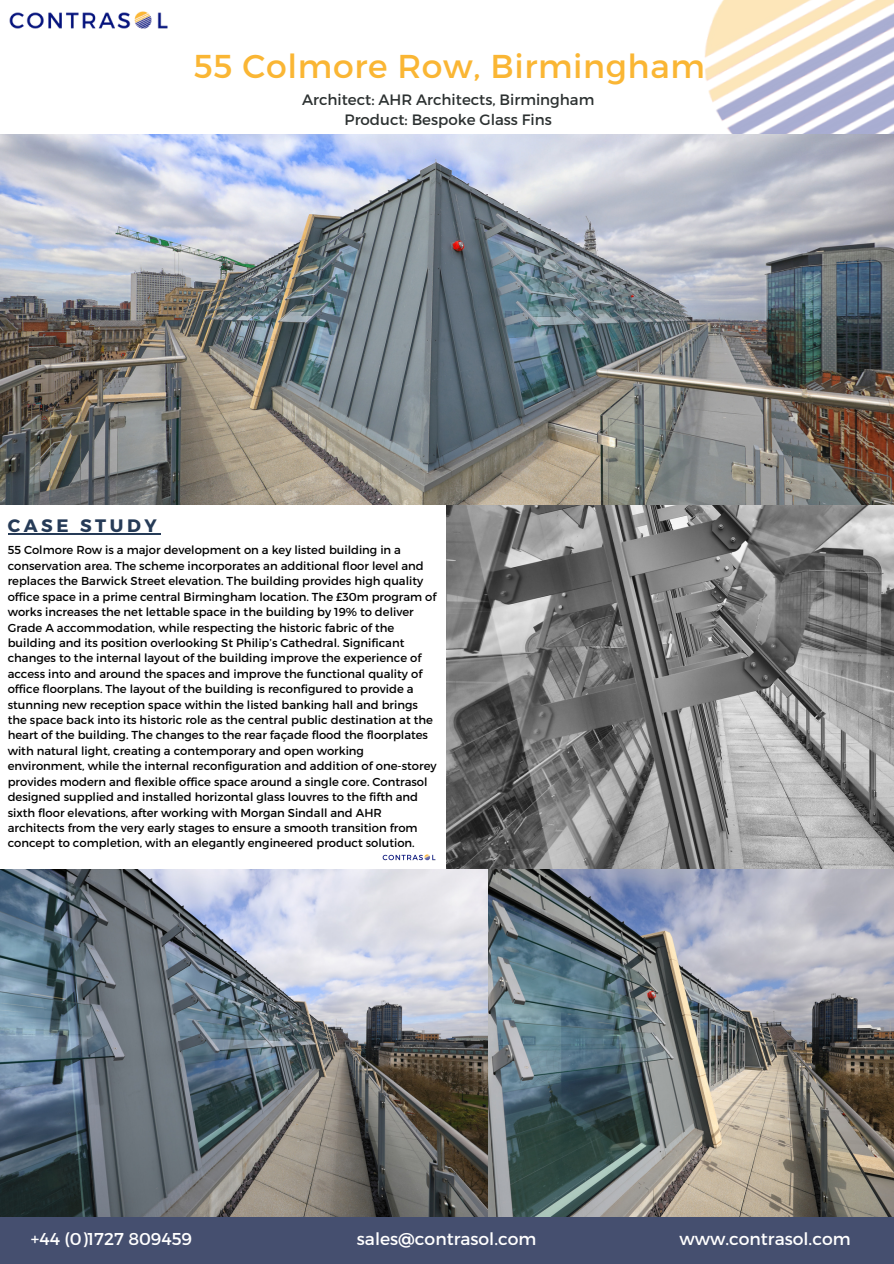
<style>
.page{position:relative;width:894px;height:1264px;background:#fff}
.page>*{position:absolute;margin:0;border:0;box-sizing:border-box;transform-origin:0 0}
.t1{font:33px "Montserrat";letter-spacing:.02em;color:#fab634}
.t2{font:700 18px "Montserrat";letter-spacing:.2em;color:#263b57}
.t3{font:17.1px "Montserrat";color:#fff}
.t4{font:15px "Montserrat";color:#2c3131}
.t5{font:11.55px/15.5px "Montserrat";color:#000}
</style>
<div class="page">
<img style="left:446px;top:505px;width:447px;height:364px">
<div style="left:0;top:1216px;width:893px;height:47px;background:#454f6f"></div>
<img style="left:9px;top:11px;width:159px;height:18px">
<img style="left:705px;top:0;width:188px;height:134px">
<img style="left:0;top:134px;width:893px;height:370px">
<img style="left:0;top:869px;width:893px;height:347px">
<img style="left:355px;top:841px;width:107px;height:32px">
<hr style="left:8px;top:533px;width:152px;height:1px;background:#263b57">
<p class="t1" style="left:194px;top:45px;width:512px">55 Colmore Row, Birmingham</p>
<p class="t4" style="left:302px;top:90px;width:294px">Architect: AHR Architects, Birmingham</p>
<p class="t4" style="left:344px;top:110px;width:209px">Product: Bespoke Glass Fins</p>
<p class="t2" style="left:8px;top:513px;width:151px">CASE STUDY</p>
<p class="t5" style="left:8px;top:542px;width:430px">55 Colmore Row is a major development on a key listed building in a conservation area. The scheme incorporates an additional floor level and replaces the Barwick Street elevation. The building provides high quality office space in a prime central Birmingham location. The £30m program of works increases the net lettable space in the building by 19% to deliver Grade A accommodation, while respecting the historic fabric of the building and its position overlooking St Philip’s Cathedral. Significant changes to the internal layout of the building improve the experience of access into and around the spaces and improve the functional quality of office floorplans. The layout of the building is reconfigured to provide a stunning new reception space within the listed banking hall and brings the space back into its historic role as the central public destination at the heart of the building. The changes to the rear façade flood the floorplates with natural light, creating a contemporary and open working environment, while the internal reconfiguration and addition of one-storey provides modern and flexible office space around a single core. Contrasol designed supplied and installed horizontal glass louvres to the fifth and sixth floor elevations, after working with Morgan Sindall and AHR architects from the very early stages to ensure a smooth transition from concept to completion, with an elegantly engineered product solution.</p>
<p class="t3" style="left:31px;top:1227px;width:163px">+44 (0)1727 809459</p>
<p class="t3" style="left:357px;top:1227px;width:181px">sales@contrasol.com</p>
<p class="t3" style="left:679px;top:1227px;width:172px">www.contrasol.com</p>
</div>
